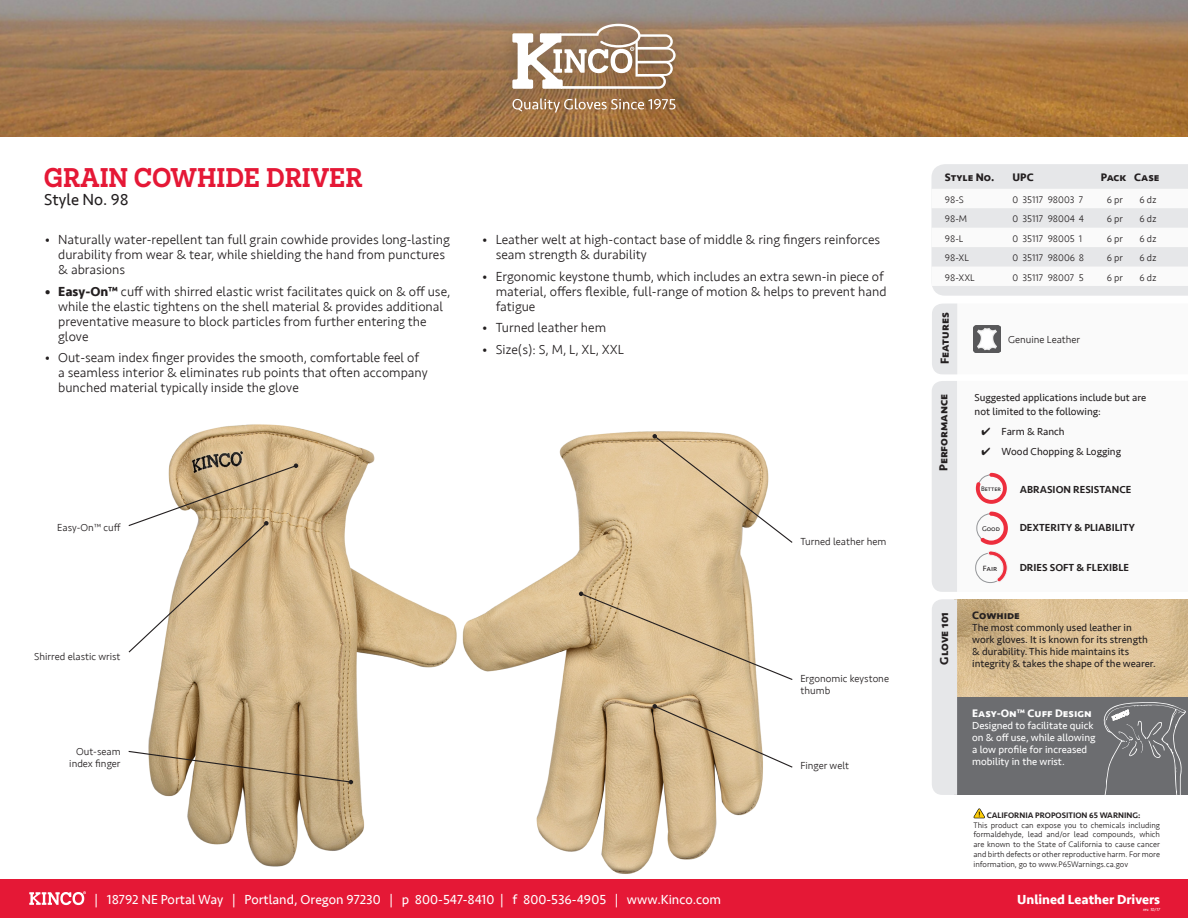
<style>
.page{position:relative;width:1188px;height:918px;background:#fff}
.page>*{position:absolute;margin:0;border:0;box-sizing:border-box;transform-origin:0 0}
.Product_Title_-_Red{font:600 27px "Novecentoslab";color:#e51836}
.Product_Style_Number{font:16.5px "Seravek";color:#231f20}
.t1{font:300 13.5px/15px "Seravek";color:#231f20}
.t2{font:13.5px "Seravek";color:#fff}
.t3{font:700 13.5px "Seravek";color:#fff}
.Hightlight_Title_-_B{font:700 12px "Seravek";color:#231f20}
.Hightlight_Title_-_B-2{font:700 11.25px "Seravek";color:#231f20}
.Glove_101_Titles{font:700 11.25px "Seravek";color:#fff}
.Glove_101_Titles-2{font:700 11.25px "Seravek";color:#231f20}
.Glove_101_Descriptio{font:10.5px/12px "Seravek";color:#231f20}
.Diagram_Descriptions{font:300 10.5px/12px "Seravek";color:#231f20;text-align:right}
.Glove_101_Descriptio-2{font:10.5px/12px "Seravek";color:#fff}
.Features_Label{font:10.5px/13.5px "Seravek";color:#231f20}
.Features_Label-2{font:500 10.5px "Seravek";color:#231f20}
.UPCs{font:300 9.9px "Seravek";color:#231f20}
.Prop_65{font:300 8.25px/9.8px "Seravek";color:#231f20;text-align:justify}
.Prop_65-2{font:500 8.25px "Seravek";color:#231f20}
.t4{font:7.8px "Seravek";color:#231f20}
.t5{font:7.05px "Seravek";color:#231f20}
.t6{font:6.6px "Seravek";color:#231f20}
.Prop_65-3{font:italic 4.5px "Seravek";color:#fff}
.s1{font-weight:700}
</style>
<div class="page">
<div style="left:0;top:879px;width:1188px;height:39px;background:#e51836"></div>
<svg style="left:29px;top:891px;width:57px;height:14px"></svg>
<svg style="left:974px;top:808px;width:11px;height:10px"></svg>
<img style="left:957px;top:599px;width:231px;height:98px">
<div style="left:955px;top:697px;width:233px;height:97px;background:#6c6d70"></div>
<svg style="left:1103px;top:702px;width:83px;height:92px"></svg>
<div style="left:932px;top:599px;width:25px;height:196px;background:#e6e7e9"></div>
<div style="left:932px;top:381px;width:25px;height:211px;background:#e6e7e9"></div>
<svg style="left:976px;top:473px;width:31px;height:31px"></svg>
<svg style="left:977px;top:512px;width:31px;height:33px"></svg>
<svg style="left:975px;top:551px;width:32px;height:32px"></svg>
<svg style="left:932px;top:304px;width:68px;height:70px"></svg>
<img style="left:974px;top:326px;width:27px;height:27px">
<svg style="left:931px;top:164px;width:257px;height:132px"></svg>
<img style="left:148px;top:424px;width:309px;height:443px">
<img style="left:462px;top:431px;width:301px;height:443px">
<svg style="left:128px;top:464px;width:170px;height:190px"></svg>
<svg style="left:128px;top:750px;width:225px;height:34px;background:#bea682"></svg>
<svg style="left:579px;top:592px;width:214px;height:89px"></svg>
<svg style="left:652px;top:704px;width:141px;height:65px"></svg>
<svg style="left:652px;top:434px;width:141px;height:110px"></svg>
<img style="left:0;top:0;width:1188px;height:137px">
<div style="left:498px;top:9px;width:192px;height:117px;background:#231f20;opacity:.2"></div>
<svg style="left:512px;top:24px;width:164px;height:65px"></svg>
<svg style="left:513px;top:98px;width:163px;height:14px;background:#af8b68"></svg>
<p class="Product_Title_-_Red" style="left:44px;top:162px;width:320px">GRAIN COWHIDE DRIVER</p>
<p class="Product_Style_Number" style="left:44px;top:187px;width:86px">Style No. 98</p>
<p class="t1" style="left:58px;top:232px;width:393px;text-indent:-14px">• Naturally water-repellent tan full grain cowhide provides long-lasting durability from wear &amp; tear, while shielding the hand from punctures &amp; abrasions</p>
<p class="t1" style="left:58px;top:284px;width:394px;text-indent:-14px"><span class="s1">• Easy-On™</span> cuff with shirred elastic wrist facilitates quick on &amp; off use, while the elastic tightens on the shell material &amp; provides additional preventative measure to block particles from further entering the glove</p>
<p class="t1" style="left:58px;top:351px;width:371px;text-indent:-14px">• Out-seam index finger provides the smooth, comfortable feel of a seamless interior &amp; eliminates rub points that often accompany bunched material typically inside the glove</p>
<p class="t1" style="left:496px;top:232px;width:386px;text-indent:-14px">• Leather welt at high-contact base of middle &amp; ring fingers reinforces seam strength &amp; durability</p>
<p class="t1" style="left:496px;top:269px;width:392px;text-indent:-14px">• Ergonomic keystone thumb, which includes an extra sewn-in piece of material, offers flexible, full-range of motion &amp; helps to prevent hand fatigue</p>
<p class="t1" style="left:482px;top:321px;width:125px">• Turned leather hem</p>
<p class="t1" style="left:482px;top:342px;width:143px">• Size(s): S, M, L, XL, XXL</p>
<p class="Diagram_Descriptions" style="left:57px;top:521px;width:65px">Easy-On™ cuff</p>
<p class="Diagram_Descriptions" style="left:34px;top:651px;width:88px">Shirred elastic wrist</p>
<p class="Diagram_Descriptions" style="left:69px;top:745px;width:53px">Out-seam index finger</p>
<p class="Diagram_Descriptions" style="left:800px;top:536px;width:87px">Turned leather hem</p>
<p class="Diagram_Descriptions" style="left:800px;top:672px;width:90px">Ergonomic keystone</p>
<p class="Diagram_Descriptions" style="left:800px;top:684px;width:31px">thumb</p>
<p class="Diagram_Descriptions" style="left:800px;top:760px;width:50px">Finger welt</p>
<p class="Hightlight_Title_-_B-2" style="left:945px;top:168px;width:51px">Style No.</p>
<p class="Hightlight_Title_-_B-2" style="left:1013px;top:168px;width:23px">UPC</p>
<p class="Hightlight_Title_-_B-2" style="left:1101px;top:168px;width:27px">Pack</p>
<p class="Hightlight_Title_-_B-2" style="left:1134px;top:168px;width:27px">Case</p>
<p class="UPCs" style="left:945px;top:194px;width:20px">98-S</p>
<p class="UPCs" style="left:1013px;top:194px;width:72px">0 35117 98003 7</p>
<p class="UPCs" style="left:1107px;top:194px;width:18px">6 pr</p>
<p class="UPCs" style="left:1139px;top:194px;width:19px">6 dz</p>
<p class="UPCs" style="left:945px;top:213px;width:24px">98-M</p>
<p class="UPCs" style="left:1013px;top:213px;width:73px">0 35117 98004 4</p>
<p class="UPCs" style="left:1107px;top:213px;width:18px">6 pr</p>
<p class="UPCs" style="left:1139px;top:213px;width:19px">6 dz</p>
<p class="UPCs" style="left:945px;top:233px;width:20px">98-L</p>
<p class="UPCs" style="left:1013px;top:233px;width:71px">0 35117 98005 1</p>
<p class="UPCs" style="left:1107px;top:233px;width:18px">6 pr</p>
<p class="UPCs" style="left:1139px;top:233px;width:19px">6 dz</p>
<p class="UPCs" style="left:945px;top:252px;width:25px">98-XL</p>
<p class="UPCs" style="left:1013px;top:252px;width:73px">0 35117 98006 8</p>
<p class="UPCs" style="left:1107px;top:252px;width:18px">6 pr</p>
<p class="UPCs" style="left:1139px;top:252px;width:19px">6 dz</p>
<p class="UPCs" style="left:945px;top:272px;width:31px">98-XXL</p>
<p class="UPCs" style="left:1013px;top:272px;width:63px">0 35117 98007</p>
<p class="UPCs" style="left:1079px;top:272px;width:6px">5</p>
<p class="UPCs" style="left:1107px;top:272px;width:18px">6 pr</p>
<p class="UPCs" style="left:1139px;top:272px;width:19px">6 dz</p>
<p class="Hightlight_Title_-_B" style="left:935px;top:364px;width:53px;rotate:-90deg">Features</p>
<p class="Diagram_Descriptions" style="left:1008px;top:333px;width:74px">Genuine Leather</p>
<p class="Hightlight_Title_-_B" style="left:934px;top:471px;width:79px;rotate:-90deg">Performance</p>
<p class="Features_Label" style="left:975px;top:391px;width:173px">Suggested applications include but are not limited to the following:</p>
<p class="Glove_101_Descriptio" style="left:981px;top:426px;width:85px">✔ Farm &amp; Ranch</p>
<p class="Glove_101_Descriptio" style="left:981px;top:446px;width:141px">✔ Wood Chopping &amp; Logging</p>
<p class="Features_Label-2" style="left:1020px;top:483px;width:113px">ABRASION RESISTANCE</p>
<p class="Features_Label-2" style="left:1020px;top:521px;width:117px">DEXTERITY &amp; PLIABILITY</p>
<p class="Features_Label-2" style="left:1020px;top:561px;width:111px">DRIES SOFT &amp; FLEXIBLE</p>
<p class="t6" style="left:981px;top:483px;width:22px">BETTER</p>
<p class="t5" style="left:982px;top:523px;width:19px">GOOD</p>
<p class="t4" style="left:983px;top:562px;width:16px">FAIR</p>
<p class="Hightlight_Title_-_B" style="left:934px;top:665px;width:54px;rotate:-90deg">Glove 101</p>
<p class="Glove_101_Titles-2" style="left:972px;top:607px;width:49px">Cowhide</p>
<p class="Glove_101_Descriptio" style="left:972px;top:622px;width:185px">The most commonly used leather in work gloves. It is known for its strength &amp; durability. This hide maintains its integrity &amp; takes the shape of the wearer.</p>
<p class="Glove_101_Titles" style="left:972px;top:704px;width:121px">Easy-On™ Cuff Design</p>
<p class="Glove_101_Descriptio-2" style="left:972px;top:719px;width:125px">Designed to facilitate quick on &amp; off use, while allowing a low profile for increased mobility in the wrist.</p>
<p class="Prop_65-2" style="left:987px;top:810px;width:155px">CALIFORNIA PROPOSITION 65 WARNING:</p>
<p class="Prop_65" style="left:974px;top:820px;width:188px">This product can expose you to chemicals including formaldehyde, lead and/or lead compounds, which are known to the State of California to cause cancer and birth defects or other reproductive harm. For more information, go to www.P65Warnings.ca.gov</p>
<p class="t2" style="left:95px;top:889px;width:628px">| 18792 NE Portal Way | Portland, Oregon 97230 | p 800-547-8410 | f 800-536-4905 | www.Kinco.com</p>
<p class="t3" style="left:1017px;top:888px;width:144px">Unlined Leather Drivers</p>
<p class="Prop_65-3" style="left:1143px;top:906px;width:19px">rev. 10/17</p>
</div>
